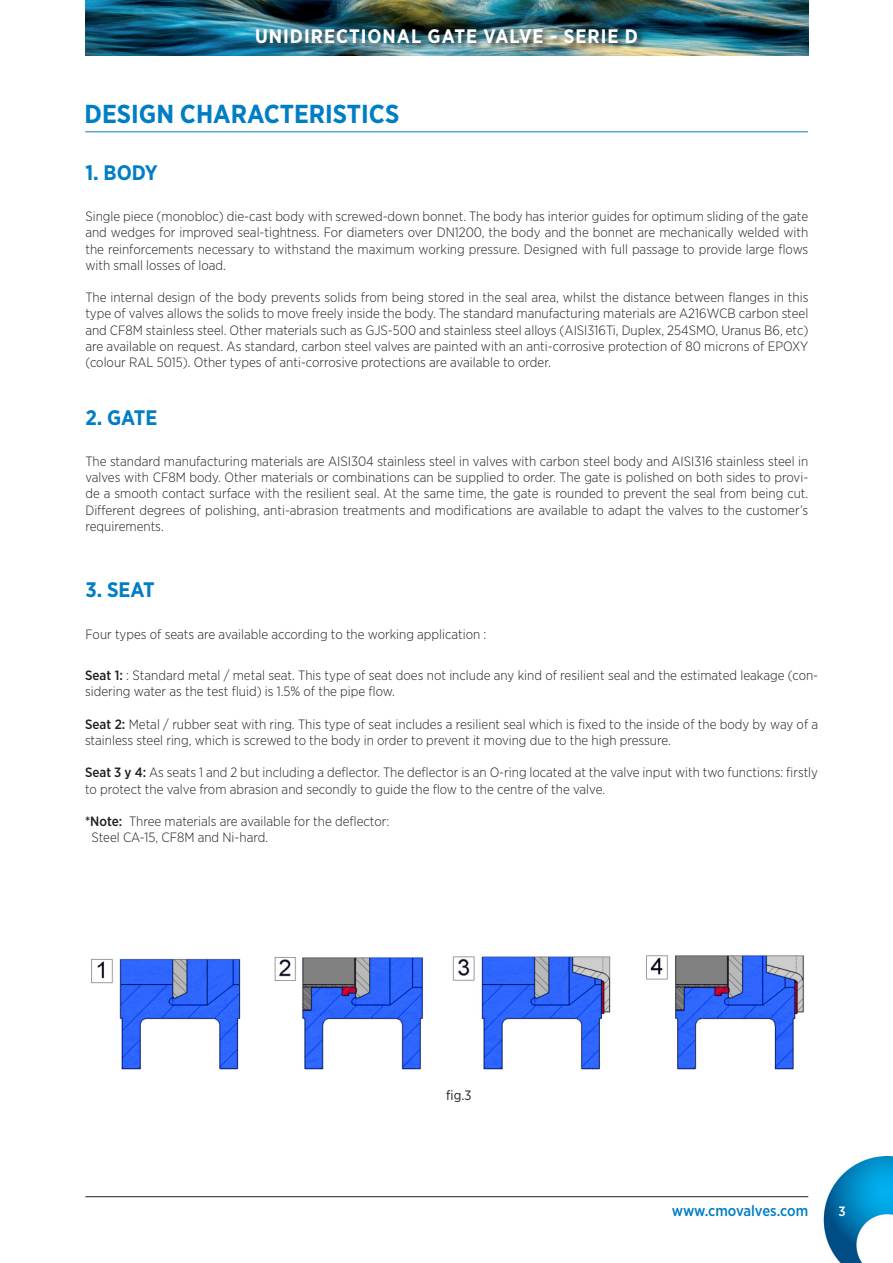
<style>
.page{position:relative;width:893px;height:1263px;background:#fff}
.page>*{position:absolute;margin:0;border:0;box-sizing:border-box;transform-origin:0 0}
.t1{font:700 25.95px "Gotham Narrow";color:#007ec5}
.t2{font:700 21px "Gotham Narrow";color:#007ec5}
.t3{font:700 19.5px "Gotham Narrow";letter-spacing:.05em;color:#fff}
.t4{font:500 15px "Gotham Narrow";letter-spacing:-.005em;color:#007ec5}
.t5{font:300 13.5px/16.2px "Gotham Narrow";color:#231f20;text-align:justify}
.t6{font:13.5px "Gotham Narrow";color:#231f20}
.t7{font:500 13.5px "Gotham Narrow";color:#fff}
.s1{font-weight:500}
</style>
<div class="page">
<img style="left:85px;top:0;width:723px;height:56px">
<img style="left:823px;top:1156px;width:70px;height:107px">
<hr style="left:85px;top:1196px;width:723px;height:1px;background:#231f20">
<div style="left:255px;top:28px;width:390px;height:22px;background:#231f20;opacity:.75"></div>
<hr style="left:85px;top:131px;width:723px;height:1px;background:#007ec5">
<img style="left:91px;top:954px;width:713px;height:116px">
<h3 class="t3" style="left:255px;top:23px;width:384px">UNIDIRECTIONAL GATE VALVE - SERIE D</h3>
<p class="t1" style="left:85px;top:97px;width:316px">DESIGN CHARACTERISTICS</p>
<p class="t2" style="left:85px;top:159px;width:74px">1. BODY</p>
<p class="t5" style="left:85px;top:208px;width:724px">Single piece (monobloc) die-cast body with screwed-down bonnet. The body has interior guides for optimum sliding of the gate and wedges for improved seal-tightness. For diameters over DN1200, the body and the bonnet are mechanically welded with the reinforcements necessary to withstand the maximum working pressure. Designed with full passage to provide large flows with small losses of load.</p>
<p class="t5" style="left:85px;top:289px;width:724px">The internal design of the body prevents solids from being stored in the seal area, whilst the distance between flanges in this type of valves allows the solids to move freely inside the body. The standard manufacturing materials are A216WCB carbon steel and CF8M stainless steel. Other materials such as GJS-500 and stainless steel alloys (AISI316Ti, Duplex, 254SMO, Uranus B6, etc) are available on request. As standard, carbon steel valves are painted with an anti-corrosive protection of 80 microns of EPOXY (colour RAL 5015). Other types of anti-corrosive protections are available to order.</p>
<p class="t2" style="left:85px;top:404px;width:74px">2. GATE</p>
<p class="t5" style="left:85px;top:453px;width:724px">The standard manufacturing materials are AISI304 stainless steel in valves with carbon steel body and AISI316 stainless steel in valves with CF8M body. Other materials or combinations can be supplied to order. The gate is polished on both sides to provi&shy;de a smooth contact surface with the resilient seal. At the same time, the gate is rounded to prevent the seal from being cut.<br>Different degrees of polishing, anti-abrasion treatments and modifications are available to adapt the valves to the customer’s requirements.</p>
<p class="t2" style="left:85px;top:577px;width:71px">3. SEAT</p>
<p class="t5" style="left:85px;top:626px;width:402px">Four types of seats are available according to the working application :</p>
<p class="t5" style="left:85px;top:667px;width:735px"><span class="s1">Seat 1:</span> : Standard metal / metal seat. This type of seat does not include any kind of resilient seal and the estimated leakage (con&shy;sidering water as the test fluid) is 1.5% of the pipe flow.</p>
<p class="t5" style="left:85px;top:715px;width:735px"><span class="s1">Seat 2:</span> Metal / rubber seat with ring. This type of seat includes a resilient seal which is fixed to the inside of the body by way of a stainless steel ring, which is screwed to the body in order to prevent it moving due to the high pressure.</p>
<p class="t5" style="left:85px;top:764px;width:734px"><span class="s1">Seat 3 y 4:</span> As seats 1 and 2 but including a deflector. The deflector is an O-ring located at the valve input with two functions: firstly to protect the valve from abrasion and secondly to guide the flow to the centre of the valve.</p>
<p class="t5" style="left:85px;top:813px;width:306px"><span class="s1">*Note:</span> Three materials are available for the deflector:</p>
<p class="t5" style="left:91px;top:829px;width:178px">Steel CA-15, CF8M and Ni-hard.</p>
<p class="t6" style="left:446px;top:1087px;width:27px">fig.3</p>
<p class="t4" style="left:672px;top:1201px;width:138px">www.cmovalves.com</p>
<p class="t7" style="left:838px;top:1202px;width:9px">3</p>
</div>
